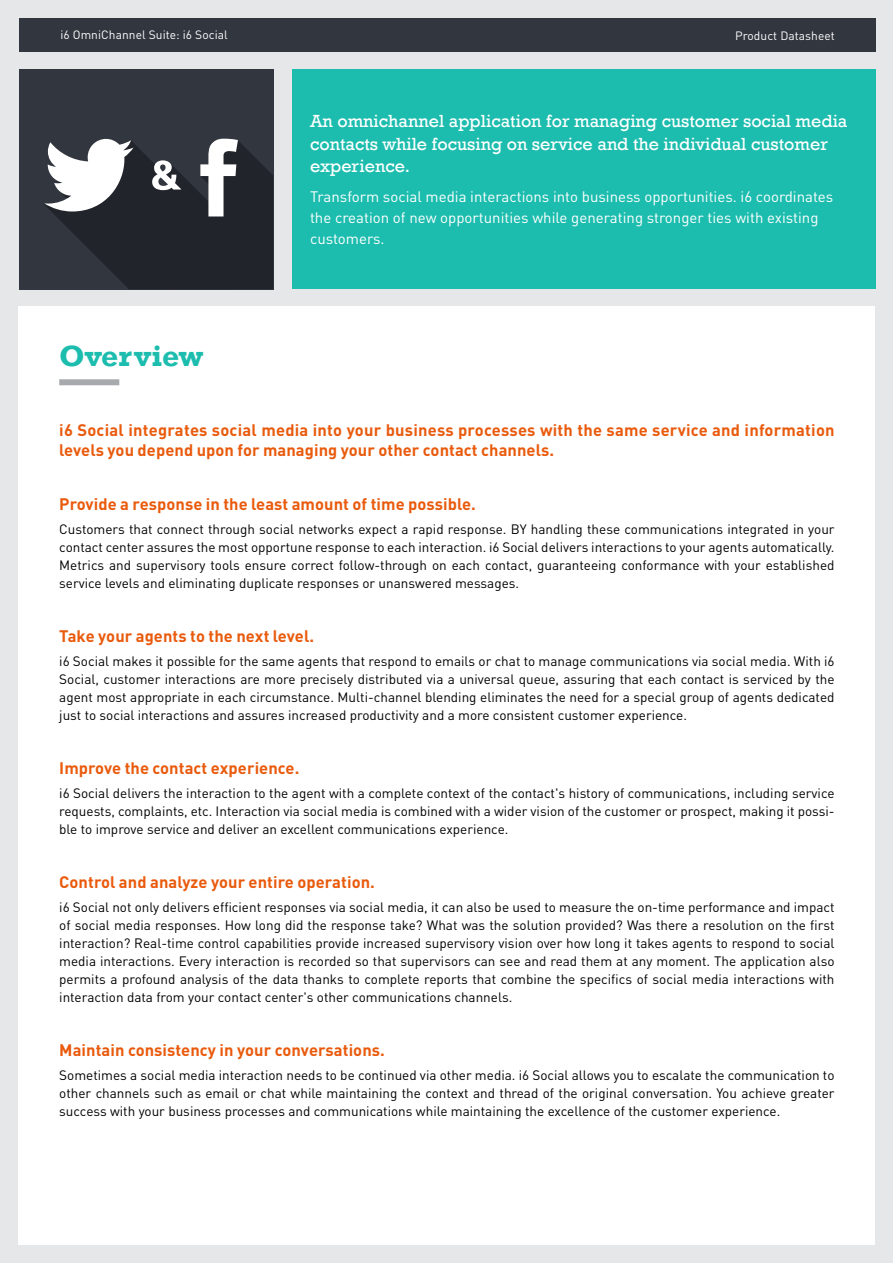
<style>
.page{position:relative;width:893px;height:1263px;background:#fff}
.page>*{position:absolute;margin:0;border:0;box-sizing:border-box;transform-origin:0 0}
.t1{font:700 30px "Rockwell";color:#1cbdae}
.t2{font:18px/22.5px "Rockwell";color:#fff}
.t3{font:700 16.5px/19.5px "DIN Pro";letter-spacing:.005em;color:#e95a0c}
.t4{font:15px/21px "DIN Pro";color:#fff}
.t5{font:13.5px/18px "DIN Pro";color:#000;text-align:justify}
.t6{font:12px "DIN Pro";letter-spacing:.005em;color:#fff}
</style>
<div class="page">
<div style="left:0;top:1px;width:893px;height:1262px;background:#e6e7e8"></div>
<div style="left:18px;top:306px;width:857px;height:939px;background:#fff"></div>
<div style="left:59px;top:379px;width:60px;height:6px;background:#a7a9ac"></div>
<div style="left:292px;top:70px;width:583px;height:219px;background:#1cbdae"></div>
<div style="left:19px;top:70px;width:254px;height:219px;background:#32363f"></div>
<div style="left:19px;top:18px;width:856px;height:34px;background:#32363f"></div>
<svg style="left:44px;top:139px;width:229px;height:150px"></svg>
<p class="t6" style="left:60px;top:27px;width:169px">i6 OmniChannel Suite: i6 Social</p>
<p class="t6" style="left:735px;top:28px;width:101px">Product Datasheet</p>
<h2 class="t2" style="left:310px;top:110px;width:539px">An omnichannel application for managing customer social media contacts while focusing on service and the individual customer experience.</h2>
<h1 class="t1" style="left:59px;top:337px;width:145px">Overview</h1>
<p class="t4" style="left:310px;top:186px;width:525px">Transform social media interactions into business opportunities. i6 coordinates the creation of new opportunities while generating stronger ties with existing customers.</p>
<p class="t3" style="left:59px;top:420px;width:777px">i6 Social integrates social media into your business processes with the same service and information levels you depend upon for managing your other contact channels.</p>
<p class="t3" style="left:59px;top:493px;width:418px">Provide a response in the least amount of time possible.</p>
<p class="t5" style="left:59px;top:519px;width:777px">Customers that connect through social networks expect a rapid response. BY handling these communications integrated in your contact center assures the most opportune response to each interaction. i6 Social delivers interactions to your agents automatically.<br>Metrics and supervisory tools ensure correct follow-through on each contact, guaranteeing conformance with your established service levels and eliminating duplicate responses or unanswered messages.</p>
<p class="t3" style="left:59px;top:625px;width:256px">Take your agents to the next level.</p>
<p class="t5" style="left:59px;top:651px;width:777px">i6 Social makes it possible for the same agents that respond to emails or chat to manage communications via social media. With i6<br>Social, customer interactions are more precisely distributed via a universal queue, assuring that each contact is serviced by the agent most appropriate in each circumstance. Multi-channel blending eliminates the need for a special group of agents dedicated just to social interactions and assures increased productivity and a more consistent customer experience.</p>
<p class="t3" style="left:59px;top:757px;width:242px">Improve the contact experience.</p>
<p class="t5" style="left:59px;top:783px;width:777px">i6 Social delivers the interaction to the agent with a complete context of the contact's history of communications, including service requests, complaints, etc. Interaction via social media is combined with a wider vision of the customer or prospect, making it possi&shy;ble to improve service and deliver an excellent communications experience.</p>
<p class="t3" style="left:59px;top:871px;width:317px">Control and analyze your entire operation.</p>
<p class="t5" style="left:59px;top:897px;width:777px">i6 Social not only delivers efficient responses via social media, it can also be used to measure the on-time performance and impact of social media responses. How long did the response take? What was the solution provided? Was there a resolution on the first interaction? Real-time control capabilities provide increased supervisory vision over how long it takes agents to respond to social media interactions. Every interaction is recorded so that supervisors can see and read them at any moment. The application also permits a profound analysis of the data thanks to complete reports that combine the specifics of social media interactions with interaction data from your contact center's other communications channels.</p>
<p class="t3" style="left:59px;top:1039px;width:327px">Maintain consistency in your conversations.</p>
<p class="t5" style="left:59px;top:1065px;width:777px">Sometimes a social media interaction needs to be continued via other media. i6 Social allows you to escalate the communication to other channels such as email or chat while maintaining the context and thread of the original conversation. You achieve greater success with your business processes and communications while maintaining the excellence of the customer experience.</p>
</div>
